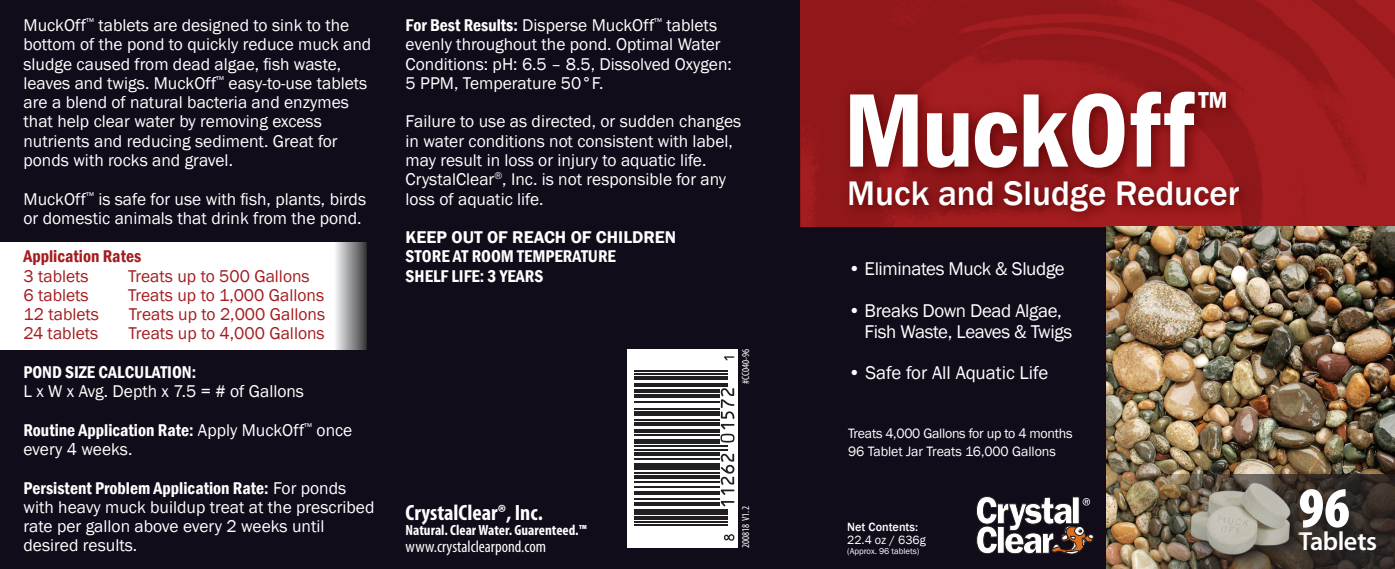
<style>
.page{position:relative;width:1395px;height:569px;background:#fff}
.page>*{position:absolute;margin:0;border:0;box-sizing:border-box;transform-origin:0 0}
.t1{font:600 condensed 108.15px "Franklin Gothic";letter-spacing:-.005em;color:#fff}
.t2{font:600 condensed 42px "Franklin Gothic";color:#fff}
.t3{font:500 35px "Franklin Gothic";color:#fff}
.t4{font:600 26.25px "Myriad Pro";letter-spacing:-.02em;color:#fff}
.t5{font:700 condensed 22.22px "Myriad Pro";color:#fff}
.t6{font:18.9px/20.8px "Franklin Gothic";letter-spacing:-.02em;color:#fff}
.t7{font:18.9px "Franklin Gothic";color:#fff}
.t8{font:17.5px/19.2px "Franklin Gothic";color:#fff}
.t9{font:17.5px "Franklin Gothic";color:#a41d20}
.t10{font:600 condensed 17.5px/19.2px "Franklin Gothic";color:#fff}
.t11{font:600 17.5px "Franklin Gothic";color:#fff}
.t12{font:600 condensed 17.5px "Franklin Gothic";color:#a41d20}
.t13{font:condensed 16.62px "Myriad Pro";color:#fff}
.t14{font:700 condensed 14.88px "Myriad Pro";color:#fff}
.t15{font:14px/17.8px "Franklin Gothic";letter-spacing:-.02em;color:#fff}
.t16{font:500 12.25px "Franklin Gothic";color:#fff}
.t17{font:12.25px "Franklin Gothic";color:#fff}
.t18{font:condensed 10.5px "Myriad Pro";color:#fff}
.t19{font:8.75px "Franklin Gothic";color:#fff}
.s1{font-weight:600;font-stretch:condensed}
</style>
<div class="page">
<div style="left:0;top:0;width:1395px;height:568px;background:#120b19"></div>
<img style="left:802px;top:0;width:593px;height:226px">
<img style="left:1107px;top:226px;width:288px;height:342px">
<svg style="left:976px;top:496px;width:118px;height:59px"></svg>
<svg style="left:0;top:242px;width:367px;height:107px"></svg>
<div style="left:627px;top:349px;width:111px;height:199px;background:#fff"></div>
<hr style="left:634px;top:524px;width:93px;height:1px;background:#231f20">
<hr style="left:634px;top:520px;width:93px;height:2px;background:#231f20">
<hr style="left:634px;top:516px;width:93px;height:3px;background:#231f20">
<div style="left:634px;top:509px;width:93px;height:5px;background:#231f20"></div>
<hr style="left:634px;top:502px;width:85px;height:4px;background:#231f20">
<hr style="left:634px;top:498px;width:85px;height:1px;background:#231f20">
<hr style="left:634px;top:491px;width:85px;height:3px;background:#231f20">
<hr style="left:634px;top:486px;width:85px;height:2px;background:#231f20">
<hr style="left:634px;top:481px;width:85px;height:2px;background:#231f20">
<hr style="left:634px;top:475px;width:85px;height:3px;background:#231f20">
<hr style="left:634px;top:471px;width:85px;height:2px;background:#231f20">
<div style="left:634px;top:463px;width:85px;height:7px;background:#231f20"></div>
<hr style="left:634px;top:458px;width:85px;height:2px;background:#231f20">
<hr style="left:634px;top:452px;width:85px;height:3px;background:#231f20">
<hr style="left:634px;top:448px;width:93px;height:2px;background:#231f20">
<hr style="left:634px;top:445px;width:93px;height:2px;background:#231f20">
<hr style="left:634px;top:439px;width:85px;height:4px;background:#231f20">
<hr style="left:634px;top:434px;width:85px;height:1px;background:#231f20">
<hr style="left:634px;top:429px;width:85px;height:3px;background:#231f20">
<hr style="left:634px;top:422px;width:85px;height:3px;background:#231f20">
<hr style="left:634px;top:419px;width:85px;height:2px;background:#231f20">
<div style="left:634px;top:411px;width:85px;height:5px;background:#231f20"></div>
<hr style="left:634px;top:408px;width:85px;height:1px;background:#231f20">
<hr style="left:634px;top:401px;width:85px;height:2px;background:#231f20">
<hr style="left:634px;top:394px;width:85px;height:4px;background:#231f20">
<hr style="left:634px;top:389px;width:85px;height:4px;background:#231f20">
<hr style="left:634px;top:383px;width:93px;height:3px;background:#231f20">
<hr style="left:634px;top:376px;width:93px;height:4px;background:#231f20">
<hr style="left:634px;top:373px;width:93px;height:2px;background:#231f20">
<hr style="left:634px;top:370px;width:93px;height:1px;background:#231f20">
<svg style="left:724px;top:534px;width:10px;height:6px"></svg>
<svg style="left:721px;top:501px;width:13px;height:5px"></svg>
<svg style="left:721px;top:453px;width:13px;height:41px"></svg>
<svg style="left:720px;top:388px;width:14px;height:54px"></svg>
<svg style="left:724px;top:356px;width:10px;height:4px"></svg>
<img style="left:1130px;top:474px;width:265px;height:94px">
<div style="left:1294px;top:486px;width:94px;height:79px;background:#231f20;opacity:.89"></div>
<div style="left:1190px;top:481px;width:116px;height:87px;background:#231f20;opacity:.75"></div>
<img style="left:1173px;top:470px;width:135px;height:96px">
<div style="left:841px;top:82px;width:401px;height:102px;background:#500;opacity:.75"></div>
<div style="left:841px;top:173px;width:412px;height:52px;background:#500;opacity:.75"></div>
<p class="t8" style="left:23px;top:16px;width:349px">MuckOff<sup>™</sup> tablets are designed to sink to the bottom of the pond to quickly reduce muck and sludge caused from dead algae, fish waste, leaves and twigs. MuckOff<sup>™</sup> easy-to-use tablets are a blend of natural bacteria and enzymes that help clear water by removing excess nutrients and reducing sediment. Great for ponds with rocks and gravel.</p>
<p class="t8" style="left:24px;top:189px;width:344px">MuckOff<sup>™</sup> is safe for use with fish, plants, birds or domestic animals that drink from the pond.</p>
<p class="t12" style="left:24px;top:245px;width:119px">Application Rates</p>
<p class="t9" style="left:24px;top:265px;width:67px">3 tablets</p>
<p class="t9" style="left:128px;top:265px;width:183px">Treats up to 500 Gallons</p>
<p class="t9" style="left:24px;top:284px;width:67px">6 tablets</p>
<p class="t9" style="left:128px;top:284px;width:198px">Treats up to 1,000 Gallons</p>
<p class="t9" style="left:24px;top:303px;width:77px">12 tablets</p>
<p class="t9" style="left:129px;top:303px;width:198px">Treats up to 2,000 Gallons</p>
<p class="t9" style="left:24px;top:322px;width:76px">24 tablets</p>
<p class="t9" style="left:128px;top:322px;width:198px">Treats up to 4,000 Gallons</p>
<p class="t10" style="left:24px;top:362px;width:174px">POND SIZE CALCULATION:</p>
<p class="t8" style="left:24px;top:382px;width:282px">L x W x Avg. Depth x 7.5 = # of Gallons</p>
<p class="t8" style="left:24px;top:420px;width:330px"><span class="s1">Routine Application Rate:</span> Apply MuckOff<sup>™</sup> once every 4 weeks.</p>
<p class="t8" style="left:24px;top:478px;width:352px"><span class="s1">Persistent Problem Application Rate:</span> For ponds with heavy muck buildup treat at the prescribed rate per gallon above every 2 weeks until desired results.</p>
<p class="t8" style="left:406px;top:16px;width:328px"><span class="s1">For Best Results:</span> Disperse MuckOff<sup>™</sup> tablets evenly throughout the pond. Optimal Water Conditions: pH: 6.5 – 8.5, Dissolved Oxygen:<br>5 PPM, Temperature 50°F.</p>
<p class="t8" style="left:406px;top:112px;width:337px">Failure to use as directed, or sudden changes in water conditions not consistent with label, may result in loss or injury to aquatic life.<br>CrystalClear<sup>®</sup>, Inc. is not responsible for any loss of aquatic life.</p>
<p class="t11" style="left:406px;top:226px;width:272px">KEEP OUT OF REACH OF CHILDREN</p>
<p class="t10" style="left:406px;top:246px;width:212px">STORE AT ROOM TEMPERATURE<br>SHELF LIFE: 3 YEARS</p>
<p class="t5" style="left:406px;top:498px;width:139px">CrystalClear®, Inc.</p>
<p class="t14" style="left:406px;top:520px;width:183px">Natural. Clear Water. Guarenteed.™</p>
<p class="t13" style="left:406px;top:536px;width:142px">www.crystalclearpond.com</p>
<p class="t18" style="left:739px;top:384px;width:36px;rotate:-90deg">#CC040-96</p>
<p class="t18" style="left:739px;top:548px;width:43px;rotate:-90deg">200818 V1.2</p>
<h1 class="t1" style="left:843px;top:58px;width:352px">MuckOff</h1>
<h2 class="t2" style="left:1198px;top:76px;width:32px">™</h2>
<h3 class="t3" style="left:847px;top:172px;width:394px">Muck and Sludge Reducer</h3>
<p class="t6" style="left:848px;top:258px;width:218px">• Eliminates Muck &amp; Sludge</p>
<p class="t6" style="left:865px;top:300px;width:209px;text-indent:-17px">• Breaks Down Dead Algae,<br>Fish Waste, Leaves &amp; Twigs</p>
<p class="t7" style="left:848px;top:361px;width:202px">• Safe for All Aquatic Life</p>
<p class="t15" style="left:848px;top:425px;width:226px">Treats 4,000 Gallons for up to 4 months<br>96 Tablet Jar Treats 16,000 Gallons</p>
<p class="t16" style="left:847px;top:519px;width:72px">Net Contents:</p>
<p class="t17" style="left:847px;top:532px;width:80px">22.4 oz / 636g</p>
<p class="t19" style="left:847px;top:545px;width:74px">(Approx. 96 tablets)</p>
<h3 class="t4" style="left:1299px;top:524px;width:80px"><sup>96</sup>Tablets</h3>
</div>
